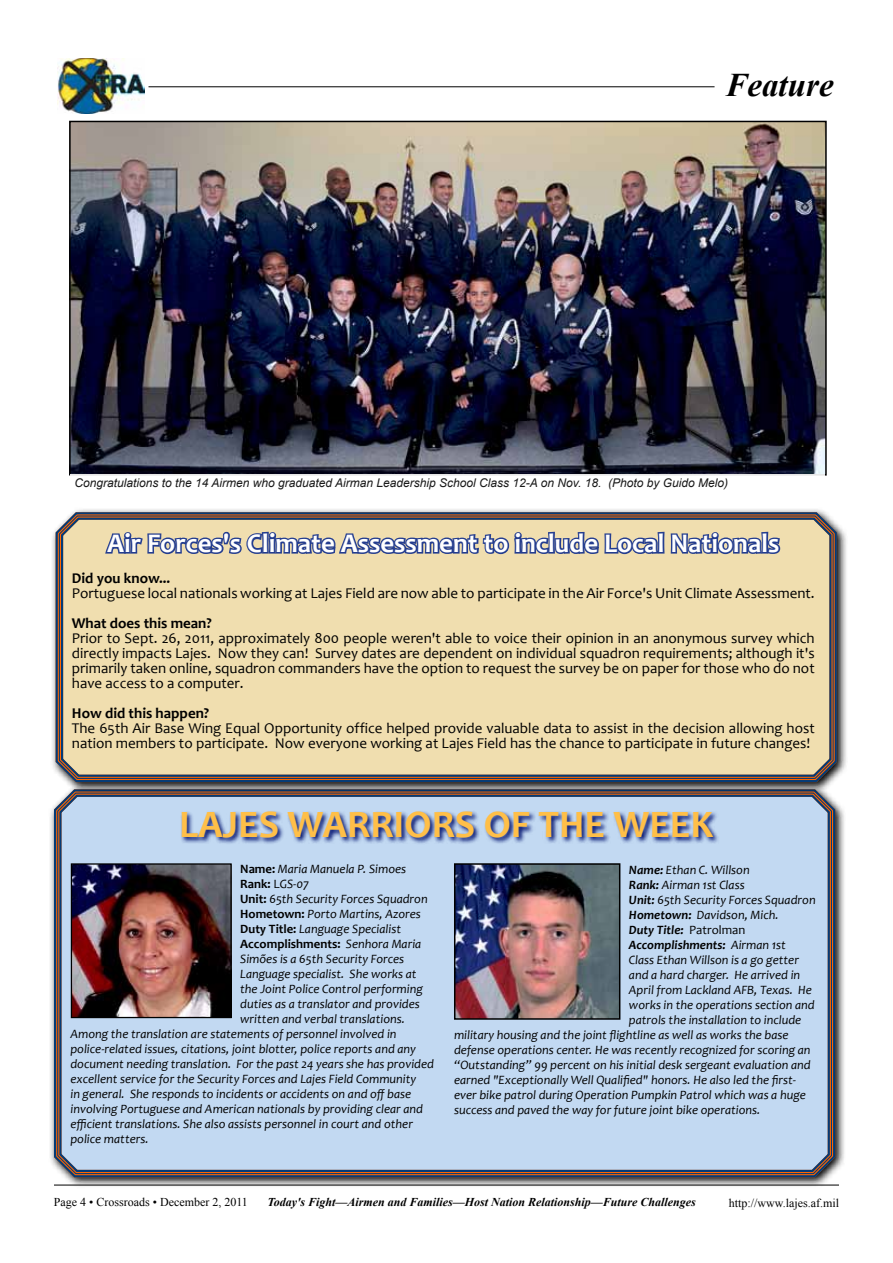
<style>
.page{position:relative;width:893px;height:1263px;background:#fff}
.page>*{position:absolute;margin:0;border:0;box-sizing:border-box;transform-origin:0 0}
.t1{font:700 39px "Candara";color:#ffbf48}
.t2{font:italic 700 33px "Times New Roman";color:#000}
.t3{font:700 27px "Candara";color:#fff}
.t4{font:15px/15px "Candara";color:#000;text-align:justify}
.t5{font:700 15px "Candara";color:#000}
.t6{font:italic 12.75px "Candara";color:#000}
.t7{font:italic 700 12.75px "Candara";color:#000}
.t8{font:700 12.75px "Candara";color:#000}
.t9{font:italic 12px "Arial";color:#000}
.t10{font:italic 700 12px "Times New Roman";color:#000}
.t11{font:12px "Times New Roman";color:#000}
.s1{font-weight:700;font-style:normal}
.s2{font-weight:400}
.s3{font-weight:400;font-style:italic}
.s4{font-weight:700}
.s5{font-weight:400;font-style:normal}
</style>
<div class="page">
<hr style="left:148px;top:87px;width:566px;height:1px;background:#000">
<img style="left:57px;top:58px;width:87px;height:56px">
<svg style="left:54px;top:805px;width:790px;height:381px;background:#9b9b9b"></svg>
<svg style="left:52px;top:798px;width:785px;height:381px;background:#5b5c67"></svg>
<div style="left:57px;top:793px;width:775px;height:382px;background:#c2d9f2"></div>
<div style="left:59px;top:795px;width:771px;height:377px;border:2px solid #053b76;border-radius:16px"></div>
<svg style="left:180px;top:810px;width:540px;height:35px;background:#869bc9"></svg>
<img style="left:73px;top:865px;width:157px;height:151px">
<div style="left:71px;top:863px;width:161px;height:155px;border:1px solid #000"></div>
<img style="left:457px;top:866px;width:160px;height:151px">
<div style="left:454px;top:863px;width:166px;height:157px;border:2px solid #000"></div>
<img style="left:72px;top:124px;width:752px;height:349px">
<svg style="left:68px;top:528px;width:778px;height:265px;background:#847d7f"></svg>
<svg style="left:54px;top:510px;width:785px;height:274px;background:#6a6b76"></svg>
<div style="left:58px;top:514px;width:776px;height:265px;background:#f0deaf"></div>
<div style="left:61px;top:518px;width:770px;height:259px;border:2px solid #053b76;border-radius:16px"></div>
<svg style="left:104px;top:530px;width:678px;height:26px;background:#868a9e"></svg>
<h2 class="t2" style="left:725px;top:62px;width:110px">Feature</h2>
<p class="t9" style="left:75px;top:475px;width:655px">Congratulations to the 14 Airmen who graduated Airman Leadership School Class 12-A on Nov. 18. (Photo by Guido Melo)</p>
<h3 class="t3" style="left:107px;top:526px;width:674px">Air Forces's Climate Assessment to include Local Nationals</h3>
<p class="t5" style="left:72px;top:569px;width:100px">Did you know...</p>
<p class="t4" style="left:72px;top:585px;width:744px">Portuguese local nationals working at Lajes Field are now able to participate in the Air Force's Unit Climate Assessment.</p>
<p class="t5" style="left:72px;top:614px;width:141px">What does this mean?</p>
<p class="t4" style="left:72px;top:630px;width:744px">Prior to Sept. 26, 2011, approximately 800 people weren't able to voice their opinion in an anonymous survey which directly impacts Lajes. Now they can! Survey dates are dependent on individual squadron requirements; although it's primarily taken online, squadron commanders have the option to request the survey be on paper for those who do not have access to a computer.</p>
<p class="t5" style="left:72px;top:704px;width:139px">How did this happen?</p>
<p class="t4" style="left:72px;top:720px;width:744px">The 65th Air Base Wing Equal Opportunity office helped provide valuable data to assist in the decision allowing host nation members to participate. Now everyone working at Lajes Field has the chance to participate in future changes!</p>
<h1 class="t1" style="left:179px;top:800px;width:536px">LAJES WARRIORS OF THE WEEK</h1>
<p class="t6" style="left:240px;top:861px;width:168px"><span class="s1">Name:</span> Maria Manuela P. Simoes</p>
<p class="t8" style="left:240px;top:876px;width:70px">Rank: <span class="s2">L</span><span class="s3">GS-07</span></p>
<p class="t6" style="left:240px;top:891px;width:189px"><span class="s1">Unit:</span> 65th Security Forces Squadron</p>
<p class="t6" style="left:240px;top:906px;width:182px"><span class="s1">Hometown:</span> Porto Martins, Azores</p>
<p class="t6" style="left:240px;top:921px;width:162px"><span class="s1">Duty Title:</span> Language Specialist</p>
<p class="t8" style="left:240px;top:936px;width:183px">Accomplishments: <span class="s3">Senhora Maria</span></p>
<p class="t6" style="left:240px;top:951px;width:166px">Simões is a 65th Security Forces</p>
<p class="t6" style="left:240px;top:966px;width:178px">Language specialist. She works at</p>
<p class="t6" style="left:240px;top:981px;width:184px">the Joint Police Control performing</p>
<p class="t6" style="left:240px;top:996px;width:181px">duties as a translator and provides</p>
<p class="t6" style="left:240px;top:1011px;width:166px">written and verbal translations.</p>
<p class="t6" style="left:70px;top:1026px;width:328px">Among the translation are statements of personnel involved in</p>
<p class="t6" style="left:70px;top:1041px;width:347px">police-related issues, citations, joint blotter, police reports and any</p>
<p class="t6" style="left:70px;top:1056px;width:365px">document needing translation. For the past 24 years she has provided</p>
<p class="t6" style="left:70px;top:1071px;width:347px">excellent service for the Security Forces and Lajes Field Community</p>
<p class="t6" style="left:70px;top:1086px;width:342px">in general. She responds to incidents or accidents on and off base</p>
<p class="t6" style="left:70px;top:1101px;width:354px">involving Portuguese and American nationals by providing clear and</p>
<p class="t6" style="left:70px;top:1116px;width:344px">efficient translations. She also assists personnel in court and other</p>
<p class="t6" style="left:70px;top:1131px;width:80px">police matters.</p>
<p class="t6" style="left:629px;top:862px;width:122px"><span class="s4">Name:</span> Ethan C. Willson</p>
<p class="t6" style="left:629px;top:877px;width:117px"><span class="s4">Rank:</span> Airman 1st Class</p>
<p class="t6" style="left:629px;top:892px;width:188px"><span class="s4">Unit:</span> 65th Security Forces Squadron</p>
<p class="t6" style="left:629px;top:907px;width:151px"><span class="s4">Hometown:</span> Davidson, Mich.</p>
<p class="t7" style="left:629px;top:922px;width:118px">Duty Title: <span class="s5">Patrolman</span></p>
<p class="t7" style="left:629px;top:937px;width:159px">Accomplishments: <span class="s2">Airman 1st</span></p>
<p class="t6" style="left:629px;top:952px;width:172px">Class Ethan Willson is a go getter</p>
<p class="t6" style="left:629px;top:967px;width:173px">and a hard charger. He arrived in</p>
<p class="t6" style="left:629px;top:982px;width:184px">April from Lackland AFB, Texas. He</p>
<p class="t6" style="left:629px;top:997px;width:187px">works in the operations section and</p>
<p class="t6" style="left:629px;top:1012px;width:174px">patrols the installation to include</p>
<p class="t6" style="left:454px;top:1027px;width:336px">military housing and the joint flightline as well as works the base</p>
<p class="t6" style="left:454px;top:1042px;width:358px">defense operations center. He was recently recognized for scoring an</p>
<p class="t6" style="left:454px;top:1057px;width:358px">“Outstanding” 99 percent on his initial desk sergeant evaluation and</p>
<p class="t6" style="left:454px;top:1072px;width:344px">earned "Exceptionally Well Qualified" honors. He also led the first-</p>
<p class="t6" style="left:454px;top:1087px;width:353px">ever bike patrol during Operation Pumpkin Patrol which was a huge</p>
<p class="t6" style="left:454px;top:1102px;width:308px">success and paved the way for future joint bike operations.</p>
<p class="t11" style="left:54px;top:1194px;width:195px">Page 4 • Crossroads • December 2, 2011</p>
<p class="t10" style="left:267px;top:1194px;width:430px">Today's Fight—Airmen and Families—Host Nation Relationship—Future Challenges</p>
<p class="t11" style="left:729px;top:1194px;width:112px">http://www.lajes.af.mil</p>
</div>
